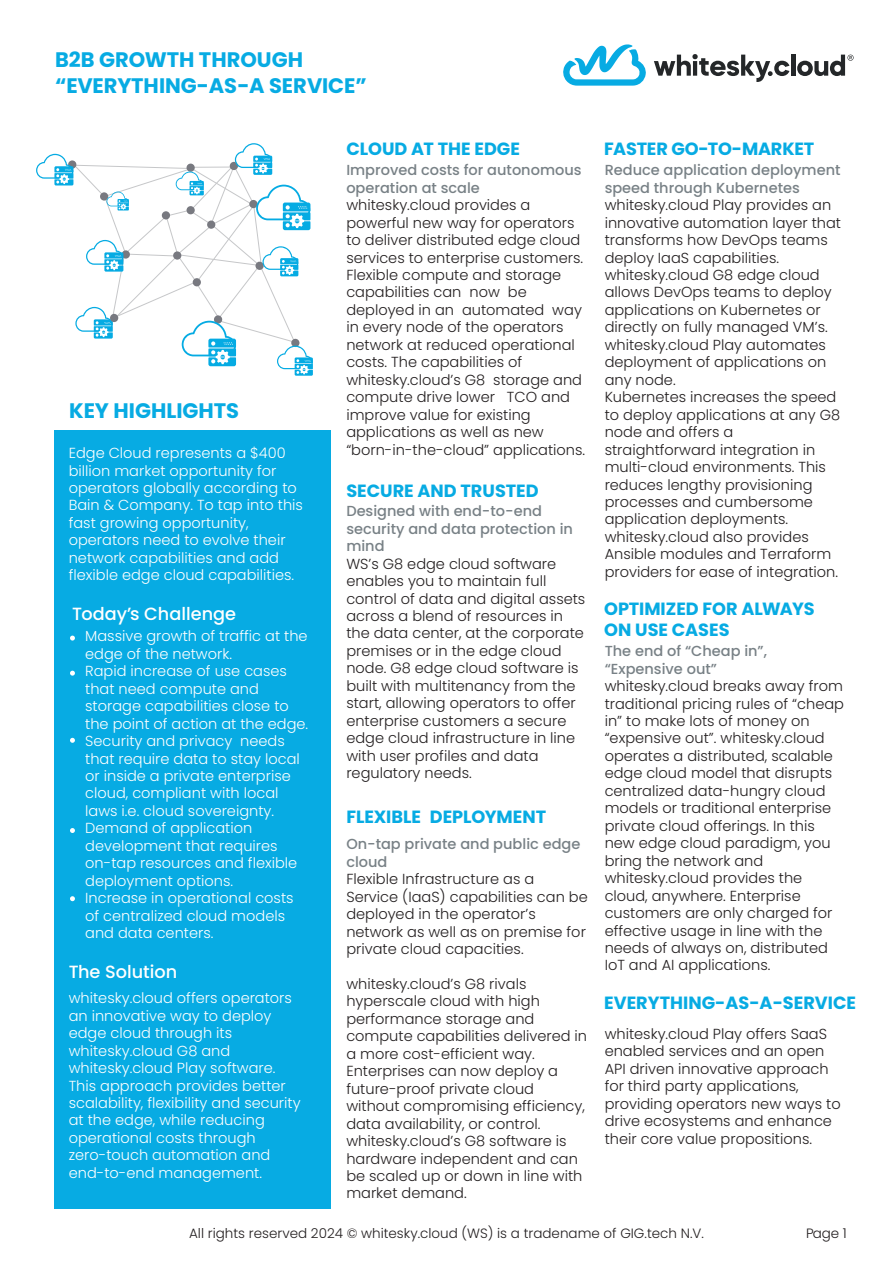
<style>
.page{position:relative;width:893px;height:1263px;background:#fff}
.page>*{position:absolute;margin:0;border:0;box-sizing:border-box;transform-origin:0 0}
.t1{font:700 21px/25.2px "Poppins";color:#07abe3}
.t2{font:700 17.7px/21.3px "Poppins";color:#07abe3}
.t3{font:500 17.7px "Poppins";color:#fff}
.t4{font:300 14.55px/17.4px "Poppins";color:#231f20}
.t5{font:300 14.55px/17.4px "Poppins";color:#fff}
.t6{font:500 14.55px/17.4px "Poppins";color:#788186}
.t7{font:300 13.5px "Poppins";color:#231f20}
</style>
<div class="page">
<div style="left:54px;top:431px;width:276px;height:778px;background:#07abe3"></div>
<svg style="left:70px;top:636px;width:5px;height:4px"></svg>
<svg style="left:70px;top:671px;width:5px;height:5px"></svg>
<svg style="left:70px;top:738px;width:5px;height:5px"></svg>
<svg style="left:70px;top:828px;width:5px;height:5px"></svg>
<svg style="left:70px;top:896px;width:5px;height:5px"></svg>
<svg style="left:36px;top:143px;width:277px;height:233px"></svg>
<svg style="left:654px;top:54px;width:135px;height:28px"></svg>
<hr style="left:791px;top:55px;width:4px;height:21px;background:#242729">
<svg style="left:797px;top:55px;width:57px;height:21px"></svg>
<svg style="left:563px;top:44px;width:83px;height:42px"></svg>
<h1 class="t1" style="left:55px;top:48px;width:313px">B2B GROWTH THROUGH “EVERYTHING-AS-A SERVICE”</h1>
<h1 class="t1" style="left:69px;top:398px;width:172px">KEY HIGHLIGHTS</h1>
<p class="t5" style="left:69px;top:444px;width:236px">Edge Cloud represents a $400 billion market opportunity for operators globally according to<br>Bain &amp; Company. To tap into this fast growing opportunity, operators need to evolve their network capabilities and add flexible edge cloud capabilities.</p>
<p class="t3" style="left:72px;top:603px;width:165px">Today’s Challenge</p>
<p class="t5" style="left:85px;top:627px;width:224px">Massive growth of traffic at the edge of the network.<br>Rapid increase of use cases that need compute and storage capabilities close to the point of action at the edge.<br>Security and privacy needs that require data to stay local or inside a private enterprise cloud, compliant with local laws i.e. cloud sovereignty.<br>Demand of application development that requires on-tap resources and flexible deployment options.<br>Increase in operational costs of centralized cloud models and data centers.</p>
<p class="t3" style="left:69px;top:961px;width:110px">The Solution</p>
<p class="t5" style="left:69px;top:989px;width:233px">whitesky.cloud offers operators an innovative way to deploy edge cloud through its whitesky.cloud G8 and whitesky.cloud Play software.<br>This approach provides better scalability, flexibility and security at the edge, while reducing operational costs through zero-touch automation and end-to-end management.</p>
<p class="t2" style="left:346px;top:139px;width:175px">CLOUD AT THE EDGE</p>
<p class="t6" style="left:346px;top:161px;width:237px">Improved costs for autonomous operation at scale</p>
<p class="t4" style="left:346px;top:196px;width:240px">whitesky.cloud provides a powerful new way for operators to deliver distributed edge cloud services to enterprise customers.<br>Flexible compute and storage capabilities can now be deployed in an automated way in every node of the operators network at reduced operational costs. The capabilities of whitesky.cloud’s G8 storage and compute drive lower TCO and improve value for existing applications as well as new “born-in-the-cloud” applications.</p>
<p class="t2" style="left:346px;top:480px;width:194px">SECURE AND TRUSTED</p>
<p class="t6" style="left:346px;top:502px;width:228px">Designed with end-to-end security and data protection in mind</p>
<p class="t4" style="left:346px;top:555px;width:241px">WS’s G8 edge cloud software enables you to maintain full control of data and digital assets across a blend of resources in the data center, at the corporate premises or in the edge cloud node. G8 edge cloud software is built with multitenancy from the start, allowing operators to offer enterprise customers a secure edge cloud infrastructure in line with user profiles and data regulatory needs.</p>
<p class="t2" style="left:346px;top:806px;width:201px">FLEXIBLE DEPLOYMENT</p>
<p class="t6" style="left:346px;top:835px;width:236px">On-tap private and public edge cloud</p>
<p class="t4" style="left:346px;top:870px;width:243px">Flexible Infrastructure as a<br>Service (IaaS) capabilities can be deployed in the operator’s network as well as on premise for private cloud capacities.</p>
<p class="t4" style="left:346px;top:975px;width:242px">whitesky.cloud’s G8 rivals hyperscale cloud with high performance storage and compute capabilities delivered in a more cost-efficient way.<br>Enterprises can now deploy a future-proof private cloud without compromising efficiency, data availability, or control. whitesky.cloud’s G8 software is hardware independent and can be scaled up or down in line with market demand.</p>
<p class="t2" style="left:604px;top:139px;width:212px">FASTER GO-TO-MARKET</p>
<p class="t6" style="left:605px;top:161px;width:237px">Reduce application deployment speed through Kubernetes</p>
<p class="t4" style="left:605px;top:196px;width:238px">whitesky.cloud Play provides an innovative automation layer that transforms how DevOps teams deploy IaaS capabilities. whitesky.cloud G8 edge cloud allows DevOps teams to deploy applications on Kubernetes or directly on fully managed VM’s. whitesky.cloud Play automates deployment of applications on any node.<br>Kubernetes increases the speed to deploy applications at any G8 node and offers a straightforward integration in multi-cloud environments. This reduces lengthy provisioning processes and cumbersome application deployments. whitesky.cloud also provides<br>Ansible modules and Terraform providers for ease of integration.</p>
<p class="t2" style="left:604px;top:598px;width:212px">OPTIMIZED FOR ALWAYS<br>ON USE CASES</p>
<p class="t6" style="left:605px;top:642px;width:164px">The end of “Cheap in”, “Expensive out”</p>
<p class="t4" style="left:605px;top:677px;width:241px">whitesky.cloud breaks away from traditional pricing rules of “cheap in” to make lots of money on “expensive out”. whitesky.cloud operates a distributed, scalable edge cloud model that disrupts centralized data-hungry cloud models or traditional enterprise private cloud offerings. In this new edge cloud paradigm, you bring the network and whitesky.cloud provides the cloud, anywhere. Enterprise customers are only charged for effective usage in line with the needs of always on, distributed<br>IoT and AI applications.</p>
<p class="t2" style="left:604px;top:993px;width:253px">EVERYTHING-AS-A-SERVICE</p>
<p class="t4" style="left:605px;top:1025px;width:238px">whitesky.cloud Play offers SaaS enabled services and an open<br>API driven innovative approach for third party applications, providing operators new ways to drive ecosystems and enhance their core value propositions.</p>
<p class="t7" style="left:189px;top:1225px;width:516px">All rights reserved 2024 © whitesky.cloud (WS) is a tradename of GIG.tech N.V.</p>
<p class="t7" style="left:806px;top:1225px;width:42px">Page 1</p>
</div>
